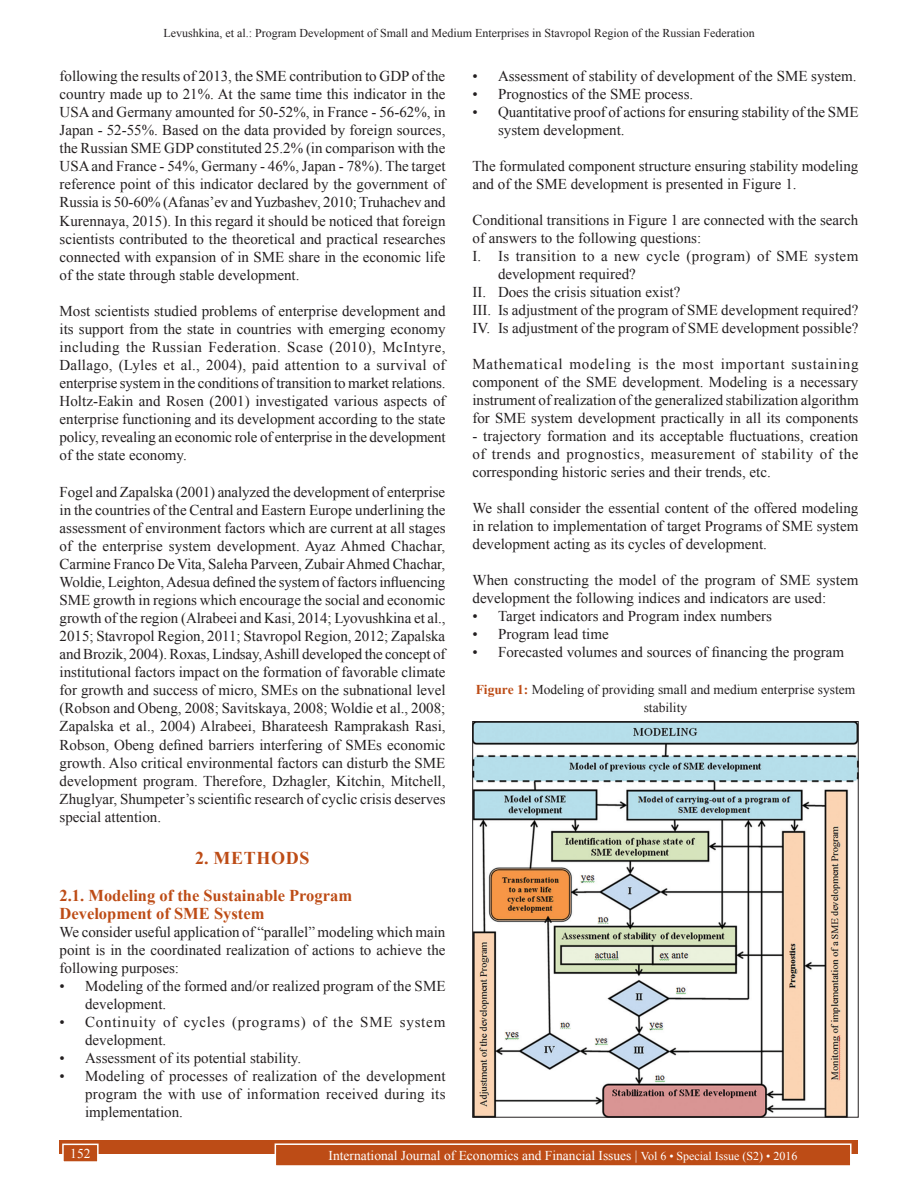
<style>
.page{position:relative;width:918px;height:1188px;background:#fff}
.page>*{position:absolute;margin:0;border:0;box-sizing:border-box;transform-origin:0 0}
.t1{font:700 18px "Times New Roman";letter-spacing:.035em;color:#bd4c16}
.t2{font:700 16.5px/18px "Times New Roman";color:#bd4c16}
.TX{font:15px/18px "Times New Roman";color:#231f20;text-align:justify}
.L{font:15px/18px "Times New Roman";color:#231f20}
.TX_No_After_Space{font:15px/18px "Times New Roman";color:#231f20}
.LL{font:15px/18px "Times New Roman";color:#231f20}
.L-2{font:15px/18px "Times New Roman";letter-spacing:.03em;color:#231f20}
.L-3{font:15px/18px "Times New Roman";letter-spacing:.05em;color:#231f20}
.Folio{font:13.5px "Times New Roman";color:#fff}
.FGC{font:13.5px/18px "Times New Roman";color:#231f20;text-align:center}
.t3{font:12px "Times New Roman";color:#231f20}
.s1{font-weight:700;color:#bd4c16}
.s2{font-size:12px}
</style>
<div class="page">
<div style="left:60px;top:1140px;width:798px;height:13px;background:#bd4c16"></div>
<div style="left:275px;top:1144px;width:576px;height:22px;background:#bd4c16"></div>
<div style="left:275px;top:1143px;width:577px;height:24px;border:2px solid #fff"></div>
<div style="left:63px;top:1144px;width:35px;height:18px;background:#bd4c16"></div>
<div style="left:62px;top:1144px;width:37px;height:19px;border:2px solid #fff"></div>
<img style="left:474px;top:723px;width:382px;height:392px">
<div style="left:472px;top:721px;width:386px;height:396px;border:1px solid #231f20"></div>
<p class="t3" style="left:163px;top:25px;width:593px">Levushkina, et al.: Program Development of Small and Medium Enterprises in Stavropol Region of the Russian Federation</p>
<p class="TX" style="left:60px;top:66px;width:387px">following the results of 2013, the SME contribution to GDP of the country made up to 21%. At the same time this indicator in the USA and Germany amounted for 50-52%, in France - 56-62%, in Japan - 52-55%. Based on the data provided by foreign sources, the Russian SME GDP constituted 25.2% (in comparison with the USA and France - 54%, Germany - 46%, Japan - 78%). The target reference point of this indicator declared by the government of Russia is 50-60% (Afanas’ev and Yuzbashev, 2010; Truhachev and Kurennaya, 2015). In this regard it should be noticed that foreign scientists contributed to the theoretical and practical researches connected with expansion of in SME share in the economic life of the state through stable development.</p>
<p class="TX" style="left:60px;top:301px;width:388px">Most scientists studied problems of enterprise development and its support from the state in countries with emerging economy including the Russian Federation. Scase (2010), McIntyre, Dallago, (Lyles et al., 2004), paid attention to a survival of enterprise system in the conditions of transition to market relations.<br>Holtz-Eakin and Rosen (2001) investigated various aspects of enterprise functioning and its development according to the state policy, revealing an economic role of enterprise in the development of the state economy.</p>
<p class="TX" style="left:60px;top:482px;width:388px">Fogel and Zapalska (2001) analyzed the development of enterprise in the countries of the Central and Eastern Europe underlining the assessment of environment factors which are current at all stages of the enterprise system development. Ayaz Ahmed Chachar, Carmine Franco De Vita, Saleha Parveen, Zubair Ahmed Chachar, Woldie, Leighton, Adesua defined the system of factors influencing SME growth in regions which encourage the social and economic growth of the region (Alrabeei and Kasi, 2014; Lyovushkina et al., 2015; Stavropol Region, 2011; Stavropol Region, 2012; Zapalska and Brozik, 2004). Roxas, Lindsay, Ashill developed the concept of institutional factors impact on the formation of favorable climate for growth and success of micro, SMEs on the subnational level (Robson and Obeng, 2008; Savitskaya, 2008; Woldie et al., 2008; Zapalska et al., 2004) Alrabeei, Bharateesh Ramprakash Rasi, Robson, Obeng defined barriers interfering of SMEs economic growth. Also critical environmental factors can disturb the SME development program. Therefore, Dzhagler, Kitchin, Mitchell, Zhuglyar, Shumpeter’s scientific research of cyclic crisis deserves special attention.</p>
<h1 class="t1" style="left:195px;top:845px;width:116px">2. METHODS</h1>
<h2 class="t2" style="left:60px;top:886px;width:294px">2.1. Modeling of the Sustainable Program<br>Development of SME System</h2>
<p class="TX_No_After_Space" style="left:60px;top:922px;width:387px;text-align:justify">We consider useful application of “parallel” modeling which main point is in the coordinated realization of actions to achieve the following purposes:</p>
<p class="L" style="left:85px;top:976px;width:362px;text-indent:-26px">• Modeling of the formed and/or realized program of the SME development.</p>
<p class="L-3" style="left:85px;top:1013px;width:362px;text-indent:-26px">• Continuity of cycles (programs) of the SME system development.</p>
<p class="L" style="left:60px;top:1049px;width:243px">• Assessment of its potential stability.</p>
<p class="L" style="left:85px;top:1067px;width:362px;text-align:justify;text-indent:-26px">• Modeling of processes of realization of the development program the with use of information received during its implementation.</p>
<p class="L" style="left:472px;top:66px;width:386px">• Assessment of stability of development of the SME system.</p>
<p class="L" style="left:472px;top:84px;width:222px">• Prognostics of the SME process.</p>
<p class="LL" style="left:498px;top:102px;width:362px;text-indent:-26px">• Quantitative proof of actions for ensuring stability of the SME system development.</p>
<p class="TX" style="left:472px;top:156px;width:387px">The formulated component structure ensuring stability modeling and of the SME development is presented in Figure 1.</p>
<p class="TX_No_After_Space" style="left:472px;top:210px;width:387px">Conditional transitions in Figure 1 are connected with the search of answers to the following questions:</p>
<p class="L-2" style="left:498px;top:246px;width:362px;text-indent:-26px">I. Is transition to a new cycle (program) of SME system development required?</p>
<p class="L" style="left:472px;top:282px;width:209px">II. Does the crisis situation exist?</p>
<p class="L" style="left:472px;top:300px;width:387px">III. Is adjustment of the program of SME development required?</p>
<p class="LL" style="left:472px;top:318px;width:387px">IV. Is adjustment of the program of SME development possible?</p>
<p class="TX" style="left:472px;top:354px;width:388px">Mathematical modeling is the most important sustaining component of the SME development. Modeling is a necessary instrument of realization of the generalized stabilization algorithm for SME system development practically in all its components</p>
<p class="TX" style="left:472px;top:426px;width:388px">- trajectory formation and its acceptable fluctuations, creation of trends and prognostics, measurement of stability of the corresponding historic series and their trends, etc.</p>
<p class="TX" style="left:472px;top:498px;width:387px">We shall consider the essential content of the offered modeling in relation to implementation of target Programs of SME system development acting as its cycles of development.</p>
<p class="TX_No_After_Space" style="left:472px;top:570px;width:387px">When constructing the model of the program of SME system development the following indices and indicators are used:</p>
<p class="L" style="left:472px;top:606px;width:301px">• Target indicators and Program index numbers</p>
<p class="L" style="left:472px;top:624px;width:138px">• Program lead time</p>
<p class="L" style="left:472px;top:642px;width:373px">• Forecasted volumes and sources of financing the program</p>
<p class="FGC" style="left:476px;top:680px;width:381px"><span class="s1">Figure 1:</span> Modeling of providing small and medium enterprise system stability</p>
<p class="Folio" style="left:70px;top:1144px;width:22px">152</p>
<p class="Folio" style="left:329px;top:1146px;width:470px">International Journal of Economics and Financial Issues | <span class="s2">Vol 6 • Special Issue (S2) • 2016</span></p>
</div>
